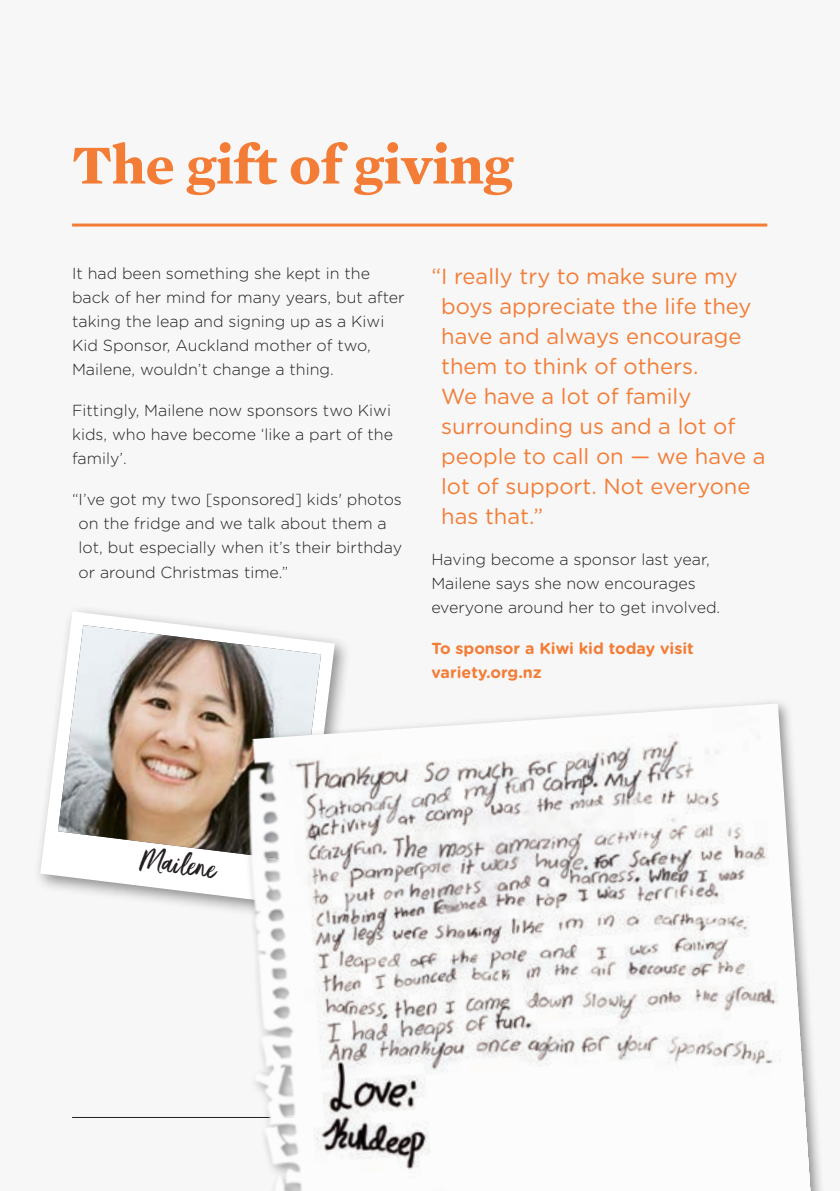
<style>
.page{position:relative;width:840px;height:1191px;background:#fff}
.page>*{position:absolute;margin:0;border:0;box-sizing:border-box;transform-origin:0 0}
.t1{font:700 56px "Mercury Text G1";color:#f37d36}
.t2{font:28px "Ernestand Emily";color:#231f20}
.t3{font:22px/30px "Gotham Rounded";color:#f37d36}
.t4{font:300 16px/24px "Gotham Rounded";color:#231f20}
.t5{font:700 16px/24px "Gotham Rounded";color:#f37d36}
</style>
<div class="page">
<div style="left:0;top:0;width:839px;height:1191px;background:#f7f7f8"></div>
<hr style="left:72px;top:223px;width:694px;height:3px;background:#f37d36">
<hr style="left:72px;top:1117px;width:336px;height:1px;background:#231f20">
<div style="left:32px;top:603px;width:319px;height:319px;background:#231f20;opacity:.5"></div>
<svg style="left:40px;top:611px;width:294px;height:294px"></svg>
<img style="left:58px;top:625px;width:263px;height:235px">
<div style="left:242px;top:697px;width:584px;height:494px;background:#231f20;opacity:.5"></div>
<img style="left:219px;top:703px;width:591px;height:488px">
<p class="t1" style="left:72px;top:130px;width:442px">The gift of giving</p>
<p class="t4" style="left:72px;top:261px;width:334px">It had been something she kept in the back of her mind for many years, but after taking the leap and signing up as a Kiwi Kid Sponsor, Auckland mother of two, Mailene, wouldn’t change a thing.</p>
<p class="t4" style="left:72px;top:398px;width:322px">Fittingly, Mailene now sponsors two Kiwi kids, who have become ‘like a part of the family’.</p>
<p class="t4" style="left:79px;top:487px;width:325px;text-indent:-7px">“I’ve got my two [sponsored] kids' photos on the fridge and we talk about them a lot, but especially when it’s their birthday or around Christmas time.”</p>
<p class="t3" style="left:441px;top:260px;width:325px;text-indent:-10px">“I really try to make sure my boys appreciate the life they have and always encourage them to think of others.<br>We have a lot of family surrounding us and a lot of people to call on — we have a lot of support. Not everyone has that.”</p>
<p class="t4" style="left:431px;top:547px;width:290px">Having become a sponsor last year,<br>Mailene says she now encourages everyone around her to get involved.</p>
<p class="t5" style="left:431px;top:636px;width:264px">To sponsor a Kiwi kid today visit variety.org.nz</p>
<p class="t2" style="left:142px;top:841px;width:78px;rotate:7deg">Mailene</p>
</div>
